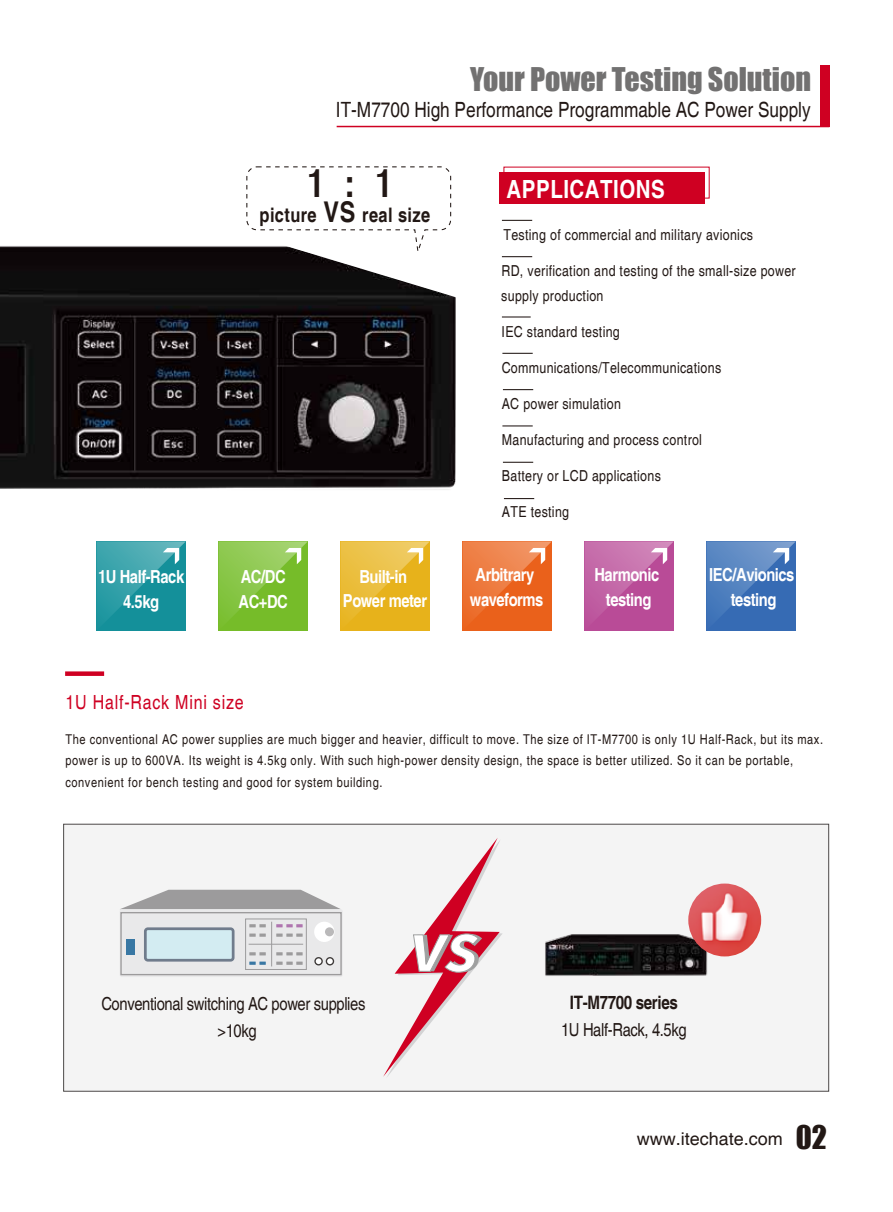
<style>
.page{position:relative;width:893px;height:1212px;background:#fff}
.page>*{position:absolute;margin:0;border:0;box-sizing:border-box;transform-origin:0 0}
.t1{font:700 condensed 38.55px "Helvetica";color:#221815}
.t2{font:30px "Impact";color:#727171}
.t3{font:700 condensed 25.05px "Helvetica";letter-spacing:.02em;color:#fff}
.t4{font:condensed 21px "Helvetica";color:#221815}
.t5{font:700 condensed 19.95px "Helvetica";letter-spacing:.02em;color:#221815}
.t6{font:condensed 19.5px "Helvetica";letter-spacing:.04em;color:#cf0022}
.t7{font:700 condensed 18.45px "Helvetica";letter-spacing:-.02em;color:#221815}
.t8{font:700 condensed 18px/24.6px "Helvetica";letter-spacing:-.025em;color:#fff;text-align:center}
.t9{font:condensed 18px/27.2px "Helvetica";letter-spacing:-.02em;color:#221815;text-align:center}
.t10{font:18px "Helvetica";color:#221815}
.t11{font:condensed 15.15px/24.3px "Helvetica";letter-spacing:.02em;color:#221815}
.t12{font:condensed 13.5px/21px "Helvetica";letter-spacing:.04em;color:#221815}
.s1{font-size:28.65px}
.s2{font-family:"Impact";font-size:30px}
</style>
<div class="page">
<div style="left:820px;top:65px;width:9px;height:62px;background:#cf0022"></div>
<hr style="left:337px;top:126px;width:492px;height:1px;background:#cf0022">
<div style="left:65px;top:671px;width:39px;height:5px;background:#cf0022"></div>
<svg style="left:97px;top:541px;width:89px;height:90px;background:#2c9ca4"></svg>
<svg style="left:462px;top:541px;width:90px;height:90px;background:#ec7132"></svg>
<svg style="left:584px;top:541px;width:90px;height:90px;background:#c05ea2"></svg>
<svg style="left:706px;top:541px;width:90px;height:90px;background:#4a7abc"></svg>
<svg style="left:219px;top:541px;width:89px;height:90px;background:#84c33f"></svg>
<svg style="left:340px;top:541px;width:90px;height:90px;background:#e9ba32"></svg>
<div style="left:63px;top:824px;width:766px;height:267px;background:#f4f4f4;border:1px solid #4c4948"></div>
<svg style="left:121px;top:890px;width:219px;height:19px"></svg>
<div style="left:120px;top:909px;width:223px;height:68px;background:#e9e9ea;border-radius:2px"></div>
<div style="left:120px;top:912px;width:222px;height:63px;border:1px solid #9c9b9c"></div>
<div style="left:126px;top:939px;width:9px;height:16px;background:#3877a3"></div>
<div style="left:146px;top:929px;width:86px;height:31px;background:#d3ecf2"></div>
<div style="left:144px;top:927px;width:91px;height:34px;border:3px solid #707c8c;border-radius:3px"></div>
<div style="left:245px;top:918px;width:62px;height:52px;border:1px solid #9c9b9c"></div>
<svg style="left:249px;top:924px;width:17px;height:3px"></svg>
<svg style="left:276px;top:924px;width:27px;height:3px"></svg>
<svg style="left:249px;top:933px;width:17px;height:4px"></svg>
<svg style="left:276px;top:933px;width:27px;height:4px"></svg>
<hr style="left:271px;top:922px;width:1px;height:44px;background:#9c9b9c">
<hr style="left:249px;top:944px;width:54px;height:1px;background:#9c9b9c">
<svg style="left:249px;top:952px;width:17px;height:3px"></svg>
<svg style="left:276px;top:952px;width:27px;height:3px"></svg>
<svg style="left:249px;top:961px;width:17px;height:4px"></svg>
<svg style="left:276px;top:961px;width:27px;height:4px"></svg>
<div style="left:314px;top:922px;width:20px;height:20px;background:#fff;border-radius:50%"></div>
<div style="left:325px;top:927px;width:9px;height:9px;background:#bab9ba;border-radius:50%"></div>
<svg style="left:315px;top:958px;width:7px;height:7px"></svg>
<div style="left:314px;top:957px;width:9px;height:8px;border:1px solid #3e3a39;border-radius:50%"></div>
<div style="left:326px;top:958px;width:7px;height:7px;background:#fff;border-radius:50%"></div>
<div style="left:326px;top:957px;width:8px;height:8px;border:1px solid #3e3a39;border-radius:50%"></div>
<svg style="left:383px;top:838px;width:119px;height:239px"></svg>
<img style="left:545px;top:930px;width:173px;height:46px">
<img style="left:688px;top:883px;width:73px;height:73px;border-radius:36px">
<img style="left:0;top:298px;width:455px;height:192px">
<svg style="left:0;top:166px;width:455px;height:132px"></svg>
<hr style="left:504px;top:498px;width:30px;height:1px;background:#221815">
<hr style="left:503px;top:462px;width:30px;height:1px;background:#221815">
<hr style="left:502px;top:425px;width:31px;height:1px;background:#221815">
<hr style="left:503px;top:389px;width:30px;height:1px;background:#221815">
<hr style="left:502px;top:353px;width:31px;height:1px;background:#221815">
<svg style="left:502px;top:316px;width:29px;height:1px"></svg>
<hr style="left:502px;top:220px;width:30px;height:1px;background:#221815">
<hr style="left:502px;top:256px;width:30px;height:1px;background:#221815">
<div style="left:499px;top:173px;width:205px;height:31px;background:#cf0022"></div>
<div style="left:504px;top:167px;width:205px;height:31px;border:1px solid #cf0022"></div>
<p class="t2" style="left:470px;top:56px;width:342px">Your Power Testing Solution</p>
<p class="t4" style="left:336px;top:97px;width:476px">IT-M7700 High Performance Programmable AC Power Supply</p>
<p class="t1" style="left:307px;top:160px;width:87px">1 : 1</p>
<p class="t5" style="left:260px;top:203px;width:172px">picture <span class="s1">VS</span> real size</p>
<p class="t3" style="left:507px;top:174px;width:160px">APPLICATIONS</p>
<p class="t11" style="left:503px;top:223px;width:251px">Testing of commercial and military avionics</p>
<p class="t11" style="left:501px;top:259px;width:296px">RD, verification and testing of the small-size power supply production</p>
<p class="t11" style="left:502px;top:319px;width:120px">IEC standard testing</p>
<p class="t11" style="left:502px;top:355px;width:221px">Communications/Telecommunications</p>
<p class="t11" style="left:502px;top:391px;width:121px">AC power simulation</p>
<p class="t11" style="left:502px;top:428px;width:202px">Manufacturing and process control</p>
<p class="t11" style="left:502px;top:464px;width:161px">Battery or LCD applications</p>
<p class="t11" style="left:502px;top:500px;width:69px">ATE testing</p>
<p class="t8" style="left:98px;top:564px;width:88px">1U Half-Rack<br>4.5kg</p>
<p class="t8" style="left:470px;top:563px;width:75px">Arbitrary waveforms</p>
<p class="t8" style="left:594px;top:563px;width:66px">Harmonic testing</p>
<p class="t8" style="left:709px;top:563px;width:87px">IEC/Avionics testing</p>
<p class="t8" style="left:239px;top:564px;width:51px;text-align:left">AC/DC<br>AC+DC</p>
<p class="t8" style="left:343px;top:564px;width:86px">Built-in<br>Power meter</p>
<p class="t6" style="left:66px;top:691px;width:180px">1U Half-Rack Mini size</p>
<p class="t12" style="left:65px;top:729px;width:759px">The conventional AC power supplies are much bigger and heavier, difficult to move. The size of IT-M7700 is only 1U Half-Rack, but its max. power is up to 600VA. Its weight is 4.5kg only. With such high-power density design, the space is better utilized. So it can be portable, convenient for bench testing and good for system building.</p>
<p class="t9" style="left:101px;top:990px;width:266px">Conventional switching AC power supplies &gt;10kg</p>
<p class="t7" style="left:570px;top:991px;width:109px">IT-M7700 series</p>
<p class="t9" style="left:561px;top:1016px;width:127px">1U Half-Rack, 4.5kg</p>
<p class="t10" style="left:637px;top:1128px;width:191px">www.itechate.com <span class="s2">02</span></p>
</div>
